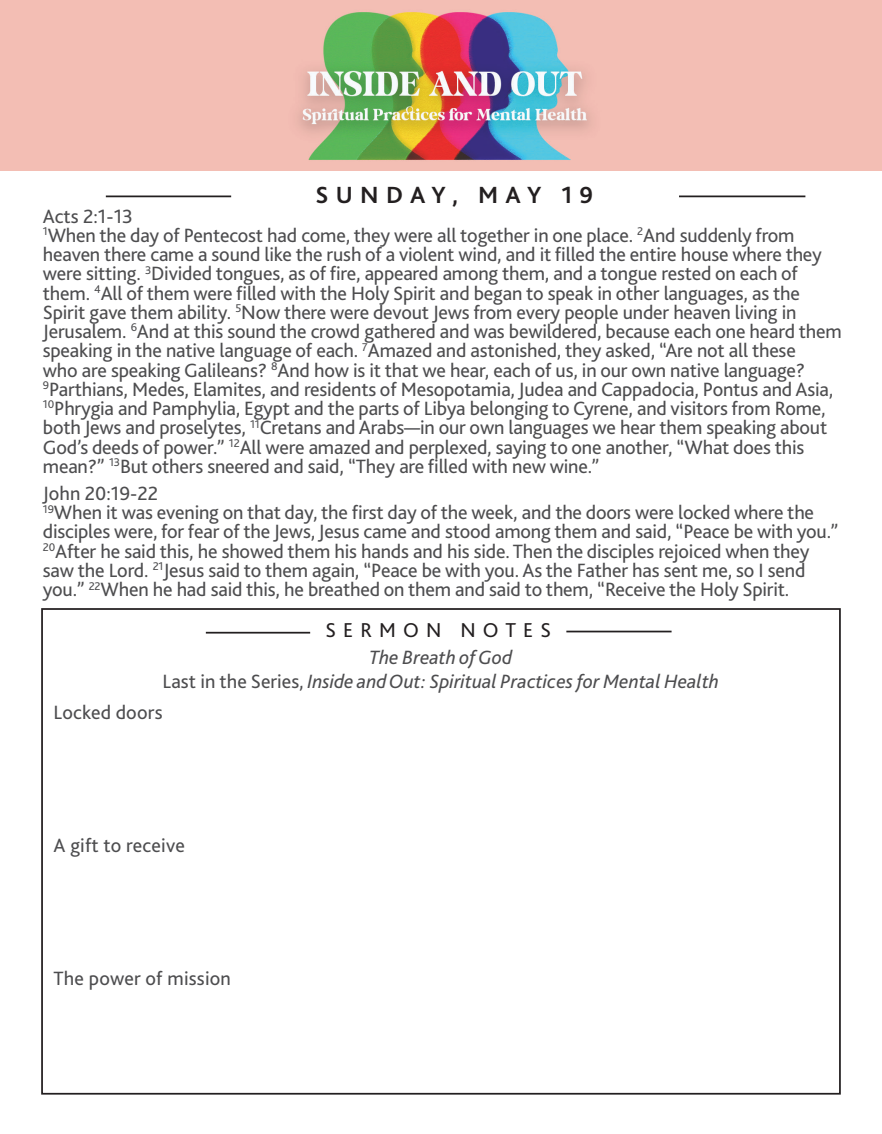
<style>
.page{position:relative;width:882px;height:1134px;background:#fff}
.page>*{position:absolute;margin:0;border:0;box-sizing:border-box;transform-origin:0 0}
.t1{font:700 24.5px "Bliss 2";letter-spacing:.3em;color:#231f20}
.t2{font:21px "Bliss 2";letter-spacing:.34em;color:#231f20}
.t3{font:20.12px/19.2px "Bliss 2";letter-spacing:-.01em;color:#4d4d4f}
.t4{font:italic 20.12px/24.8px "Bliss 2";color:#4d4d4f;text-align:center}
.t5{font:20.12px "Bliss 2";letter-spacing:.01em;color:#4d4d4f}
.s1{font-style:normal}
</style>
<div class="page">
<hr style="left:679px;top:196px;width:126px;height:1px;background:#231f20">
<hr style="left:106px;top:196px;width:125px;height:1px;background:#231f20">
<hr style="left:566px;top:631px;width:106px;height:1px;background:#231f20">
<hr style="left:206px;top:632px;width:104px;height:2px;background:#231f20">
<img style="left:0;top:0;width:882px;height:170px">
<p class="t1" style="left:316px;top:180px;width:279px">SUNDAY, MAY 19</p>
<p class="t3" style="left:43px;top:206px;width:800px">Acts 2:1-13<br><sup>1</sup>When the day of Pentecost had come, they were all together in one place. <sup>2</sup>And suddenly from heaven there came a sound like the rush of a violent wind, and it filled the entire house where they were sitting. <sup>3</sup>Divided tongues, as of fire, appeared among them, and a tongue rested on each of them. <sup>4</sup>All of them were filled with the Holy Spirit and began to speak in other languages, as the Spirit gave them ability. <sup>5</sup>Now there were devout Jews from every people under heaven living in Jerusalem. <sup>6</sup>And at this sound the crowd gathered and was bewildered, because each one heard them speaking in the native language of each. <sup>7</sup>Amazed and astonished, they asked, “Are not all these<br>who are speaking Galileans? <sup>8</sup>And how is it that we hear, each of us, in our own native language?<br><sup>9</sup>Parthians, Medes, Elamites, and residents of Mesopotamia, Judea and Cappadocia, Pontus and Asia, <sup>10</sup>Phrygia and Pamphylia, Egypt and the parts of Libya belonging to Cyrene, and visitors from Rome, both Jews and proselytes, <sup>11</sup>Cretans and Arabs—in our own languages we hear them speaking about God’s deeds of power.” <sup>12</sup>All were amazed and perplexed, saying to one another, “What does this mean?” <sup>13</sup>But others sneered and said, “They are filled with new wine.”</p>
<p class="t3" style="left:43px;top:483px;width:797px">John 20:19-22<br><sup>19</sup>When it was evening on that day, the first day of the week, and the doors were locked where the disciples were, for fear of the Jews, Jesus came and stood among them and said, “Peace be with you.” <sup>20</sup>After he said this, he showed them his hands and his side. Then the disciples rejoiced when they saw the Lord. <sup>21</sup>Jesus said to them again, “Peace be with you. As the Father has sent me, so I send you.” <sup>22</sup>When he had said this, he breathed on them and said to them, “Receive the Holy Spirit.</p>
<p class="t2" style="left:325px;top:617px;width:227px">SERMON NOTES</p>
<p class="t4" style="left:163px;top:644px;width:558px">The Breath of God<br><span class="s1">Last in the Series,</span> Inside and Out: Spiritual Practices for Mental Health</p>
<p class="t5" style="left:53px;top:700px;width:111px">Locked doors</p>
<p class="t5" style="left:53px;top:833px;width:133px">A gift to receive</p>
<p class="t5" style="left:53px;top:966px;width:179px">The power of mission</p>
</div>
